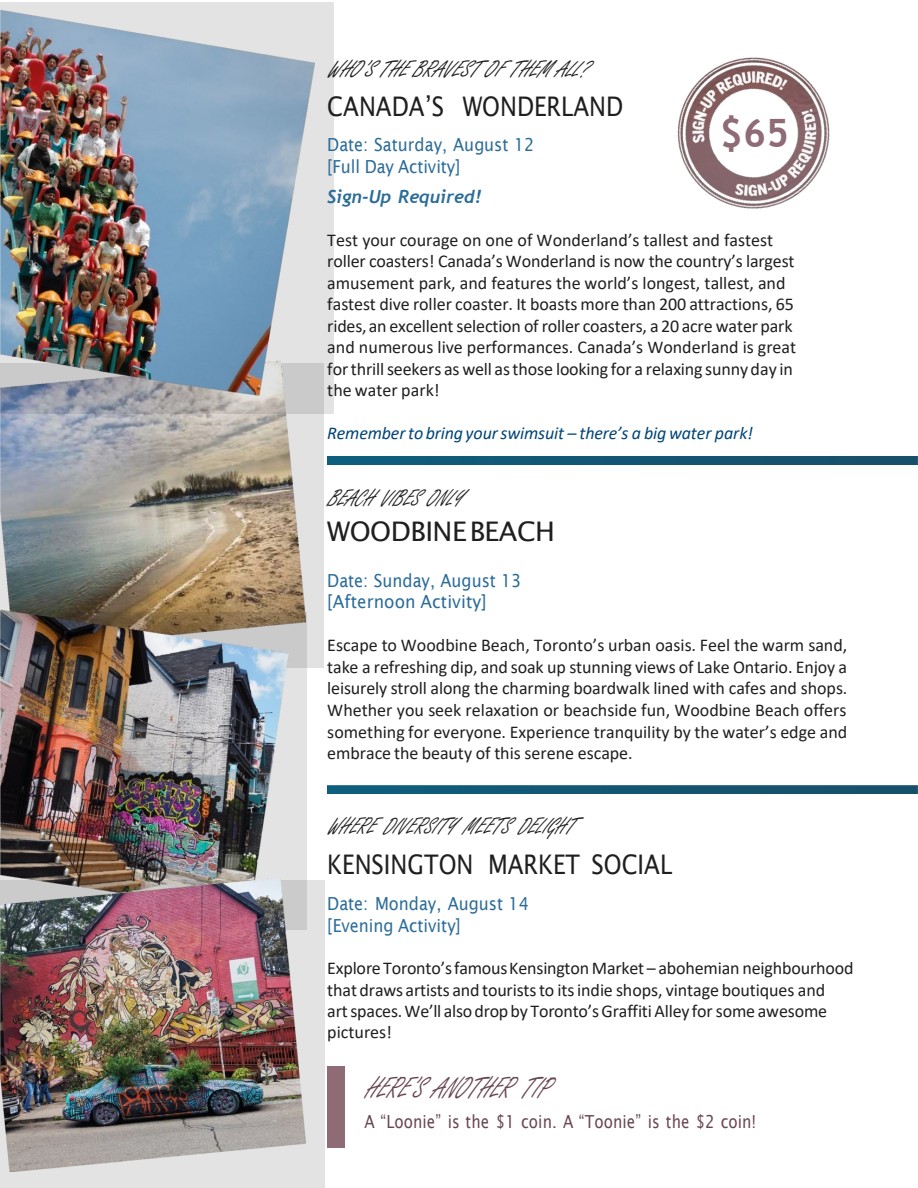
<style>
.page{position:relative;width:918px;height:1188px;background:#fff}
.page>*{position:absolute;margin:0;border:0;box-sizing:border-box;transform-origin:0 0}
.t1{font:700 39px "Trebuchet MS";color:#8f6c75}
.t2{font:italic 31.5px "Freestyle Script";color:#694654;scale:.8 1}
.t3{font:27px "Lucida Sans";color:#201f1f;scale:.85 1}
.t4{font:27px "Lucida Sans";letter-spacing:-.02em;color:#201f1f}
.t5{font:italic 24.9px "Freestyle Script";letter-spacing:.005em;color:#201f1f;scale:.83 1}
.t6{font:italic 24.9px "Freestyle Script";letter-spacing:.005em;color:#201f1f;scale:.89 1}
.t7{font:18px/21.6px "Calibri";letter-spacing:-.005em;color:#201f1f}
.t8{font:18px/21.5px "Lucida Sans";color:#2b6c99;scale:.9 1}
.t9{font:italic 18px "Calibri";letter-spacing:-.005em;color:#004578}
.t10{font:18px "Lucida Sans";letter-spacing:.005em;color:#694654;scale:.84 1}
.t11{font:italic 700 18px "Trebuchet";color:#2b6c99}
</style>
<div class="page">
<div style="left:0;top:363px;width:324px;height:305px;background:#e3e2e2"></div>
<img style="left:0;top:414px;width:305px;height:198px">
<div style="left:0;top:612px;width:306px;height:317px;background:#201f1f;opacity:.12"></div>
<img style="left:0;top:609px;width:288px;height:268px">
<div style="left:0;top:880px;width:324px;height:308px;background:#e3e3e3"></div>
<img style="left:0;top:877px;width:306px;height:294px">
<div style="left:0;top:3px;width:333px;height:411px;background:#201f1f;opacity:.12"></div>
<img style="left:0;top:10px;width:315px;height:386px">
<img style="left:327px;top:457px;width:591px;height:8px">
<img style="left:327px;top:785px;width:591px;height:8px">
<img style="left:677px;top:57px;width:152px;height:152px">
<div style="left:327px;top:1066px;width:18px;height:82px;background:#8f6c75"></div>
<p class="t6" style="left:327px;top:55px;width:293px">WHO’S THEBRAVESTOF THEM ALL?</p>
<h3 class="t3" style="left:327px;top:90px;width:350px">CANADA’S WONDERLAND</h3>
<p class="t8" style="left:327px;top:134px;width:232px">Date: Saturday, August 12 [Full Day Activity]</p>
<h4 class="t11" style="left:327px;top:186px;width:155px">Sign-Up Required!</h4>
<h1 class="t1" style="left:720px;top:111px;width:70px">$65</h1>
<p class="t7" style="left:327px;top:230px;width:470px">Test your courage on one of Wonderland’s tallest and fastest roller coasters! Canada’s Wonderland is now the country’s largest amusement park, and features the world’s longest, tallest, and fastest dive roller coaster. It boasts more than 200 attractions, 65 rides, an excellent selection of roller coasters, a 20 acre waterpark and numerous live performances. Canada’s Wonderland is great forthrill seekers as well asthose looking for a relaxing sunnyday in the water park!</p>
<p class="t9" style="left:327px;top:426px;width:427px">Rememberto bring yourswimsuit – there’s a bigwater park!</p>
<p class="t5" style="left:327px;top:485px;width:162px">BEACH VIBES ONLY</p>
<h3 class="t4" style="left:327px;top:515px;width:229px">WOODBINEBEACH</h3>
<p class="t8" style="left:327px;top:569px;width:217px">Date: Sunday, August 13 [Afternoon Activity]</p>
<p class="t7" style="left:327px;top:636px;width:522px;text-align:justify">Escape to Woodbine Beach, Toronto’s urban oasis. Feel the warm sand, take a refreshing dip, and soak up stunning views of Lake Ontario. Enjoy a leisurely stroll along the charming boardwalk lined with cafes and shops.<br>Whether you seek relaxation or beachside fun, Woodbine Beach offers something for everyone. Experience tranquility by the water’s edge and embrace the beauty of this serene escape.</p>
<p class="t5" style="left:327px;top:812px;width:314px">WHERE DIVERSITY MEETS DELIGHT</p>
<h3 class="t3" style="left:327px;top:847px;width:407px">KENSINGTON MARKET SOCIAL</h3>
<p class="t8" style="left:327px;top:893px;width:226px">Date: Monday, August 14 [Evening Activity]</p>
<p class="t7" style="left:327px;top:959px;width:528px">Explore Toronto’sfamousKensington Market – abohemian neighbourhood that draws artists and touriststo its indie shops, vintage boutiques and</p>
<p class="t7" style="left:327px;top:1002px;width:501px">artspaces.We’ll alsodropby Toronto’sGraffitiAlley for some awesome pictures!</p>
<h2 class="t2" style="left:365px;top:1071px;width:230px">HERE’S ANOTHER TIP</h2>
<p class="t10" style="left:365px;top:1111px;width:468px">A “Loonie” is the $1 coin. A “Toonie” is the $2 coin!</p>
</div>
